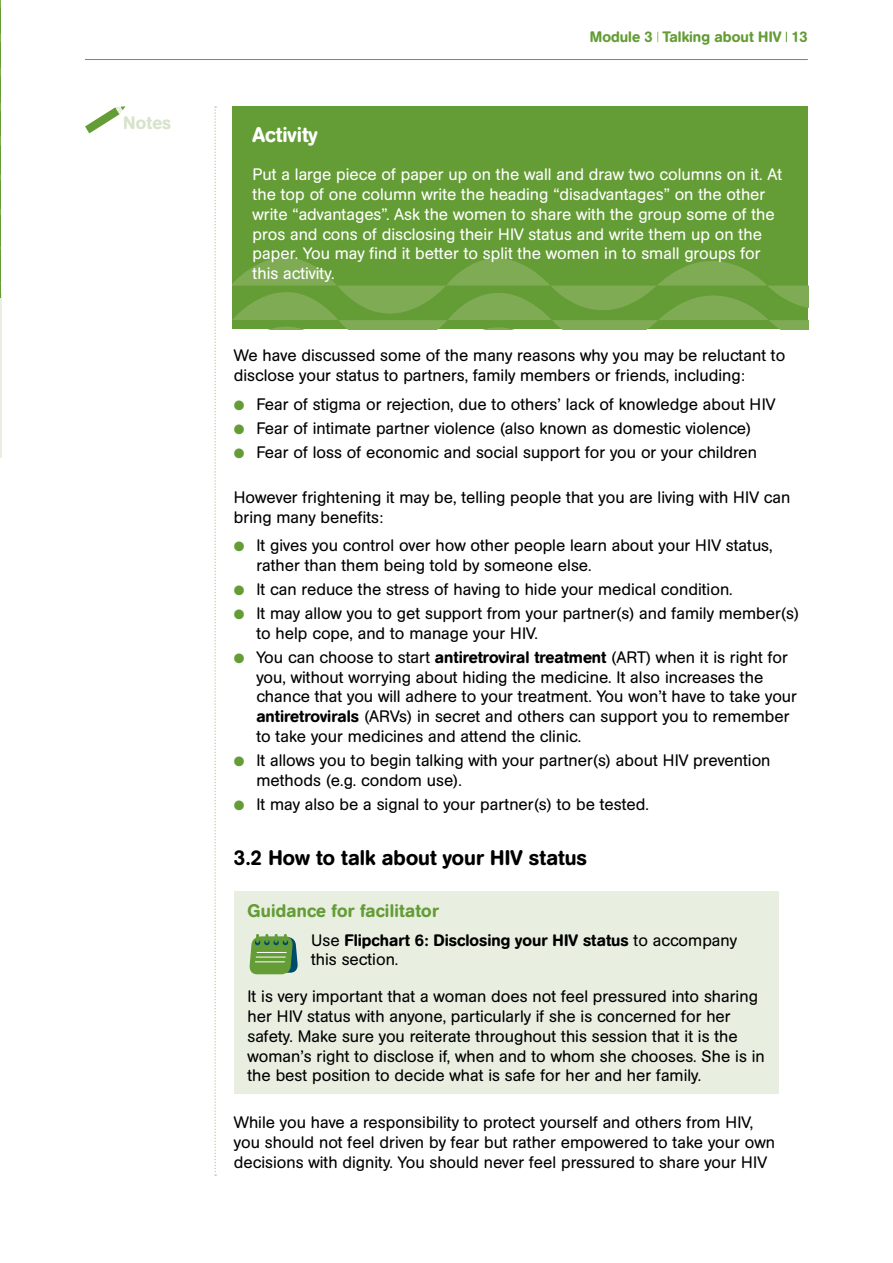
<style>
.page{position:relative;width:893px;height:1263px;background:#fff}
.page>*{position:absolute;margin:0;border:0;box-sizing:border-box;transform-origin:0 0}
.t1{font:500 21px "AG Book Rounded";color:#000}
.t2{font:500 21px "AG Book Rounded";color:#fff}
.t3{font:500 18px "AG Book Rounded";letter-spacing:.01em;color:#649c35}
.t4{font:500 18px "AG Book Rounded";letter-spacing:.01em;color:#d7e3ca}
.t5{font:16.5px/19.8px "AG Book Rounded";color:#000}
.t6{font:16.5px/19.8px "AG Book Rounded";color:#fff}
.t7{font:500 16.5px/19.8px "AG Book Rounded";color:#000}
.t8{font:500 15px "AG Book Rounded";color:#649c35}
.s1{color:#649c35}
.s2{font-weight:500}
.s3{font-weight:400}
</style>
<div class="page">
<hr style="left:85px;top:59px;width:723px;height:1px;background:#649c35">
<svg style="left:214px;top:106px;width:2px;height:1070px"></svg>
<svg style="left:85px;top:106px;width:40px;height:27px"></svg>
<hr style="left:0;top:293px;width:1px;height:164px;background:#e8efe1">
<svg style="left:0;top:0;width:1px;height:298px"></svg>
<div style="left:235px;top:891px;width:544px;height:203px;background:#e8efe1"></div>
<svg style="left:249px;top:935px;width:49px;height:39px;background:#6ea059"></svg>
<div style="left:233px;top:106px;width:575px;height:223px;background:#649c35"></div>
<svg style="left:233px;top:257px;width:575px;height:72px"></svg>
<p class="t4" style="left:123px;top:113px;width:49px">Notes</p>
<p class="t8" style="left:590px;top:31px;width:220px">Module 3 Talking about HIV 13</p>
<p class="t2" style="left:253px;top:127px;width:67px">Activity</p>
<p class="t6" style="left:253px;top:166px;width:531px">Put a large piece of paper up on the wall and draw two columns on it. At the top of one column write the heading “disadvantages” on the other write “advantages”. Ask the women to share with the group some of the pros and cons of disclosing their HIV status and write them up on the paper. You may find it better to split the women in to small groups for this activity.</p>
<p class="t5" style="left:234px;top:347px;width:553px">We have discussed some of the many reasons why you may be reluctant to disclose your status to partners, family members or friends, including:</p>
<p class="t5" style="left:234px;top:395px;width:543px"><span class="s1">●</span> Fear of stigma or rejection, due to others’ lack of knowledge about HIV</p>
<p class="t5" style="left:234px;top:419px;width:519px"><span class="s1">●</span> Fear of intimate partner violence (also known as domestic violence)</p>
<p class="t5" style="left:234px;top:443px;width:525px"><span class="s1">●</span> Fear of loss of economic and social support for you or your children</p>
<p class="t5" style="left:234px;top:489px;width:558px">However frightening it may be, telling people that you are living with HIV can bring many benefits:</p>
<p class="t5" style="left:256px;top:537px;width:518px;text-indent:-22px"><span class="s1">●</span> It gives you control over how other people learn about your HIV status, rather than them being told by someone else.</p>
<p class="t5" style="left:234px;top:581px;width:500px"><span class="s1">●</span> It can reduce the stress of having to hide your medical condition.</p>
<p class="t5" style="left:256px;top:605px;width:544px;text-indent:-22px"><span class="s1">●</span> It may allow you to get support from your partner(s) and family member(s) to help cope, and to manage your HIV.</p>
<p class="t5" style="left:256px;top:649px;width:542px;text-indent:-22px"><span class="s1">●</span> You can choose to start <span class="s2">antiretroviral treatment</span> (ART) when it is right for you, without worrying about hiding the medicine. It also increases the chance that you will adhere to your treatment. You won’t have to take your <span class="s2">antiretrovirals</span> (ARVs) in secret and others can support you to remember to take your medicines and attend the clinic.</p>
<p class="t5" style="left:256px;top:752px;width:516px;text-indent:-22px"><span class="s1">●</span> It allows you to begin talking with your partner(s) about HIV prevention methods (e.g. condom use).</p>
<p class="t5" style="left:234px;top:796px;width:417px"><span class="s1">●</span> It may also be a signal to your partner(s) to be tested.</p>
<p class="t1" style="left:234px;top:850px;width:355px">3.2 How to talk about your HIV status</p>
<p class="t3" style="left:247px;top:904px;width:193px">Guidance for facilitator</p>
<p class="t7" style="left:311px;top:931px;width:427px"><span class="s3">Use</span> Flipchart 6: Disclosing your HIV status <span class="s3">to accompany this section.</span></p>
<p class="t5" style="left:247px;top:988px;width:519px">It is very important that a woman does not feel pressured into sharing her HIV status with anyone, particularly if she is concerned for her safety. Make sure you reiterate throughout this session that it is the woman’s right to disclose if, when and to whom she chooses. She is in the best position to decide what is safe for her and her family.</p>
<p class="t5" style="left:234px;top:1114px;width:543px">While you have a responsibility to protect yourself and others from HIV, you should not feel driven by fear but rather empowered to take your own decisions with dignity. You should never feel pressured to share your HIV</p>
</div>
